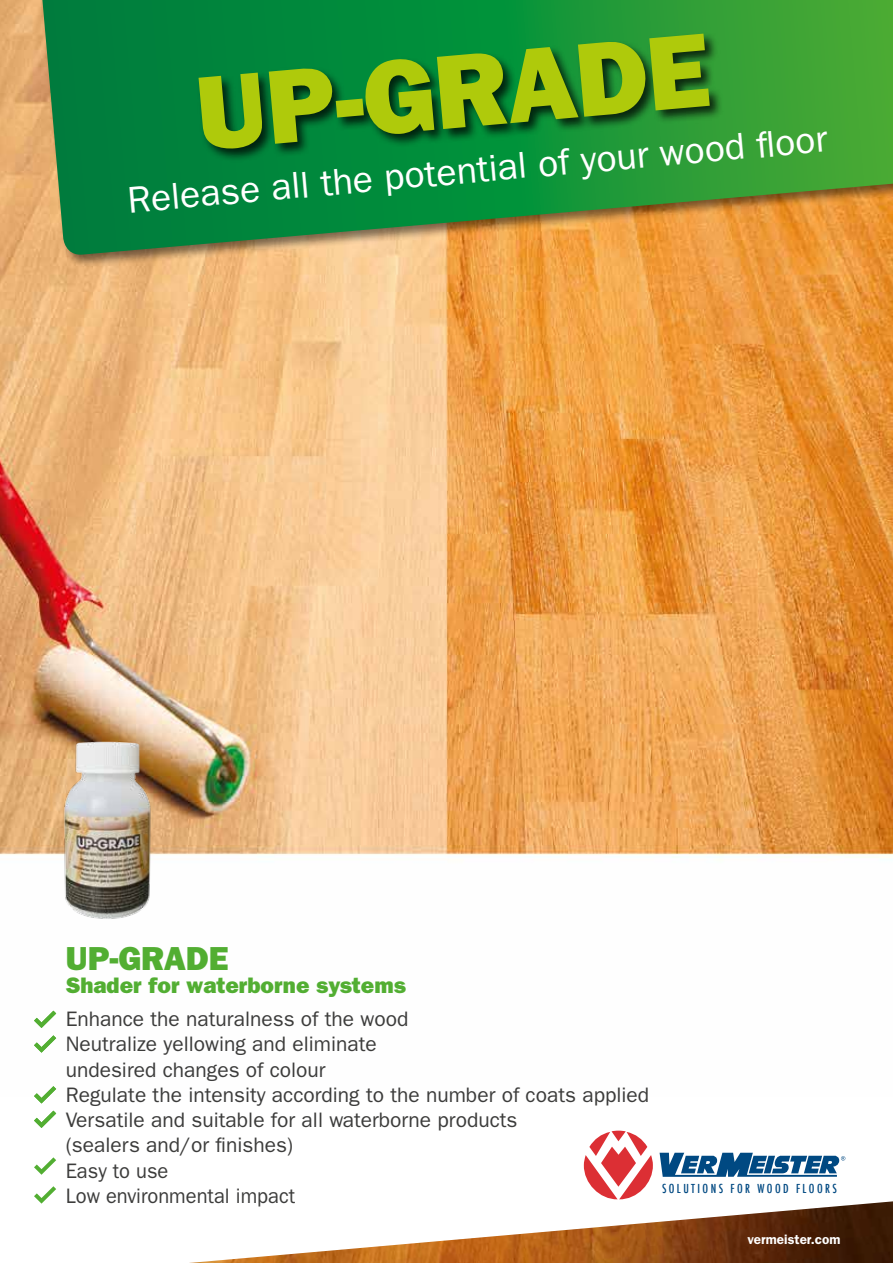
<style>
.page{position:relative;width:893px;height:1263px;background:#fff}
.page>*{position:absolute;margin:0;border:0;box-sizing:border-box;transform-origin:0 0}
.t1{font:105.45px "ITC Franklin Gothic Std Hvy";color:#afca0b}
.t2{font:37.5px "Franklin Gothic LT";color:#fff}
.t3{font:33.45px "ITC Franklin Gothic Std Hvy";color:#52ae32}
.t4{font:22.5px "ITC Franklin Gothic Std Hvy";color:#52ae32}
.t5{font:21px/25.2px "Franklin Gothic LT";color:#3c3c3b}
.t6{font:600 13.5px "Franklin Gothic LT";color:#fff}
.t7{font:500 condensed 12.15px "Futura";letter-spacing:.205em;color:#004982}
</style>
<div class="page">
<img style="left:0;top:0;width:893px;height:1089px">
<svg style="left:584px;top:1130px;width:69px;height:69px"></svg>
<svg style="left:660px;top:1153px;width:185px;height:24px"></svg>
<img style="left:189px;top:1201px;width:704px;height:62px">
<div style="left:32px;top:0;width:861px;height:269px;background:#000;opacity:.5"></div>
<svg style="left:42px;top:0;width:851px;height:256px;background:#44923e"></svg>
<div style="left:197px;top:31px;width:527px;height:132px;background:#000;opacity:.75"></div>
<img style="left:35px;top:730px;width:142px;height:203px">
<svg style="left:34px;top:1011px;width:22px;height:17px"></svg>
<svg style="left:34px;top:1086px;width:22px;height:17px"></svg>
<svg style="left:34px;top:1111px;width:22px;height:17px"></svg>
<svg style="left:34px;top:1035px;width:22px;height:18px"></svg>
<svg style="left:34px;top:1157px;width:22px;height:18px"></svg>
<svg style="left:34px;top:1186px;width:22px;height:17px"></svg>
<h1 class="t1" style="left:192px;top:52px;width:516px;rotate:-5deg">UP-GRADE</h1>
<h2 class="t2" style="left:126px;top:178px;width:704px;rotate:-5deg">Release all the potential of your wood fl oor</h2>
<h3 class="t3" style="left:66px;top:939px;width:165px">UP-GRADE</h3>
<p class="t4" style="left:66px;top:972px;width:342px">Shader for waterborne systems</p>
<p class="t5" style="left:66px;top:1007px;width:585px">Enhance the naturalness of the wood<br>Neutralize yellowing and eliminate<br>undesired changes of colour<br>Regulate the intensity according to the number of coats applied Versatile and suitable for all waterborne products<br>(sealers and/or finishes)<br>Easy to use<br>Low environmental impact</p>
<p class="t7" style="left:662px;top:1181px;width:176px">SOLUTIONS FOR WOOD FLOORS</p>
<p class="t6" style="left:747px;top:1231px;width:95px">vermeister.com</p>
</div>
